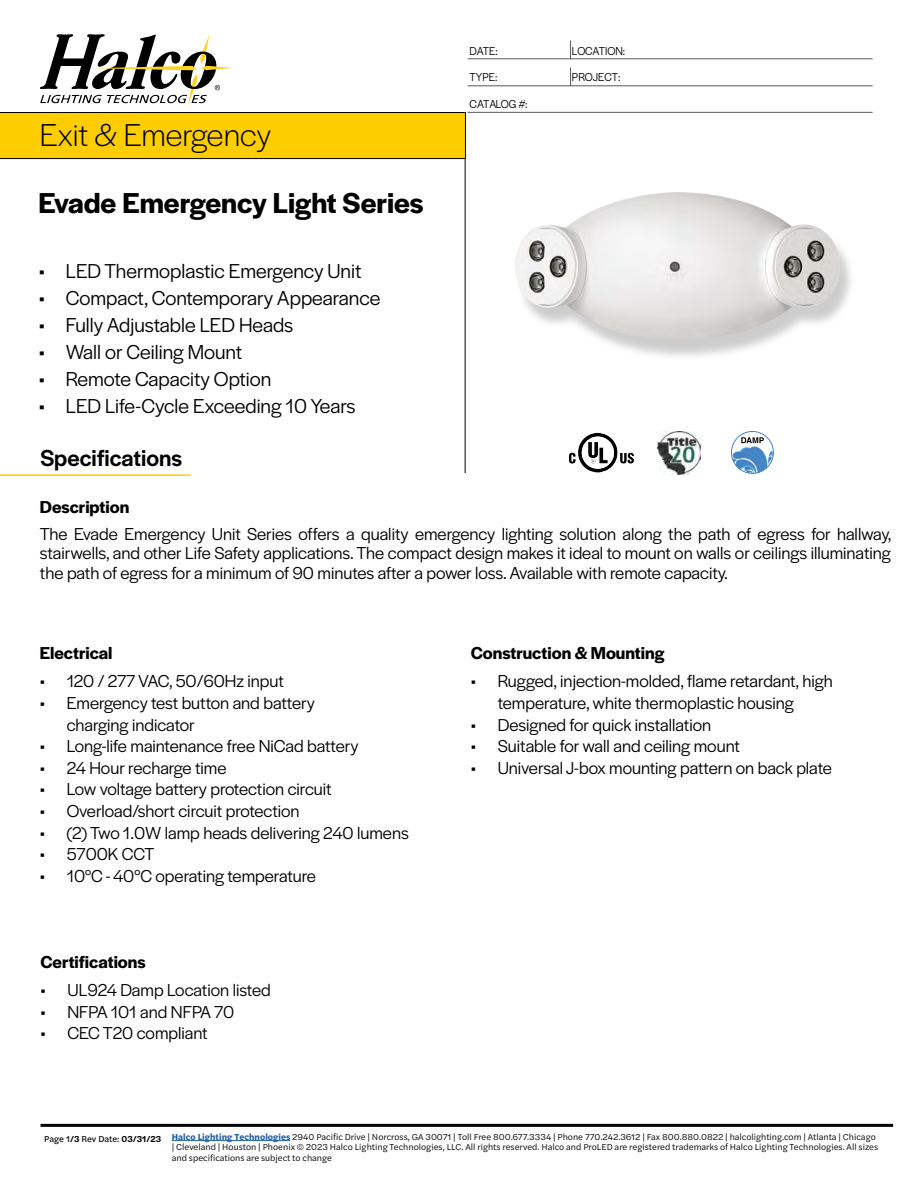
<style>
.page{position:relative;width:918px;height:1188px;background:#fff}
.page>*{position:absolute;margin:0;border:0;box-sizing:border-box;transform-origin:0 0}
.t1{font:300 33px "Halyard Display";color:#000}
.t2{font:600 30px "Halyard Display";color:#000}
.t3{font:500 24px "Halyard Display";color:#000}
.t4{font:21px "Halyard Display";color:#000}
.t5{font:18px/19.5px "Halyard Display";color:#000}
.t6{font:600 18px "Halyard Display";color:#000}
.t7{font:12px "Halyard Display";color:#000;scale:.95 1}
.t8{font:12px "Halyard Display";letter-spacing:-.02em;color:#000;scale:.95 1}
.t9{font:9px/10.8px "Halyard Text";color:#000}
.t10{font:9px "Halyard Text";color:#000}
.s1{font-weight:600}
.s2{font-weight:700;color:#215e9e}
</style>
<div class="page">
<hr style="left:465px;top:121px;width:1px;height:352px;background:#000">
<div style="left:0;top:112px;width:466px;height:47px;background:#fecd00"></div>
<svg style="left:40px;top:34px;width:193px;height:71px"></svg>
<hr style="left:0;top:474px;width:191px;height:2px;background:#fecd00">
<hr style="left:40px;top:1124px;width:853px;height:3px;background:#000">
<hr style="left:468px;top:59px;width:405px;height:1px;background:#59595c">
<svg style="left:570px;top:41px;width:1px;height:18px"></svg>
<hr style="left:468px;top:86px;width:405px;height:1px;background:#59595c">
<svg style="left:570px;top:68px;width:1px;height:18px"></svg>
<hr style="left:468px;top:112px;width:405px;height:1px;background:#59595c">
<svg style="left:569px;top:433px;width:65px;height:39px"></svg>
<img style="left:657px;top:431px;width:43px;height:43px">
<svg style="left:731px;top:437px;width:43px;height:36px"></svg>
<div style="left:731px;top:431px;width:43px;height:43px;border:1px solid #4583c4;border-radius:50%"></div>
<div style="left:514px;top:196px;width:341px;height:165px;background:#000;opacity:.2"></div>
<img style="left:514px;top:192px;width:326px;height:148px">
<hr style="left:172px;top:1140px;width:118px;height:1px;background:#215e9e">
<h1 class="t1" style="left:40px;top:112px;width:233px">Exit &amp; Emergency</h1>
<h2 class="t2" style="left:38px;top:181px;width:387px">Evade Emergency Light Series</h2>
<p class="t4" style="left:39px;top:256px;width:324px">• LED Thermoplastic Emergency Unit</p>
<p class="t4" style="left:39px;top:283px;width:343px">• Compact, Contemporary Appearance</p>
<p class="t4" style="left:39px;top:310px;width:256px">• Fully Adjustable LED Heads</p>
<p class="t4" style="left:39px;top:337px;width:205px">• Wall or Ceiling Mount</p>
<p class="t4" style="left:39px;top:364px;width:234px">• Remote Capacity Option</p>
<p class="t4" style="left:39px;top:391px;width:318px">• LED Life-Cycle Exceeding 10 Years</p>
<p class="t7" style="left:470px;top:42px;width:31px">DATE:</p>
<p class="t7" style="left:572px;top:42px;width:58px">LOCATION:</p>
<p class="t7" style="left:470px;top:69px;width:31px">TYPE:</p>
<p class="t7" style="left:572px;top:69px;width:53px">PROJECT:</p>
<p class="t8" style="left:470px;top:95px;width:63px">CATALOG #:</p>
<h3 class="t3" style="left:40px;top:441px;width:143px">Specifications</h3>
<p class="t6" style="left:40px;top:495px;width:91px">Description</p>
<p class="t5" style="left:40px;top:523px;width:853px;text-align:justify">The Evade Emergency Unit Series offers a quality emergency lighting solution along the path of egress for hallway, stairwells, and other Life Safety applications. The compact design makes it ideal to mount on walls or ceilings illuminating the path of egress for a minimum of 90 minutes after a power loss. Available with remote capacity.</p>
<p class="t6" style="left:40px;top:640px;width:74px">Electrical</p>
<p class="t5" style="left:40px;top:671px;width:246px">• 120 / 277 VAC, 50/60Hz input</p>
<p class="t5" style="left:67px;top:691px;width:250px;line-height:21.6px;text-indent:-27px">• Emergency test button and battery charging indicator</p>
<p class="t5" style="left:40px;top:735px;width:321px">• Long-life maintenance free NiCad battery</p>
<p class="t5" style="left:40px;top:757px;width:188px">• 24 Hour recharge time</p>
<p class="t5" style="left:40px;top:779px;width:294px">• Low voltage battery protection circuit</p>
<p class="t5" style="left:40px;top:800px;width:261px">• Overload/short circuit protection</p>
<p class="t5" style="left:40px;top:822px;width:371px">• (2) Two 1.0W lamp heads delivering 240 lumens</p>
<p class="t5" style="left:40px;top:843px;width:116px">• 5700K CCT</p>
<p class="t5" style="left:40px;top:865px;width:278px">• 10°C - 40°C operating temperature</p>
<p class="t6" style="left:41px;top:949px;width:107px">Certifications</p>
<p class="t5" style="left:41px;top:979px;width:232px">• UL924 Damp Location listed</p>
<p class="t5" style="left:40px;top:1001px;width:195px">• NFPA 101 and NFPA 70</p>
<p class="t5" style="left:40px;top:1022px;width:169px">• CEC T20 compliant</p>
<p class="t6" style="left:471px;top:640px;width:195px">Construction &amp; Mounting</p>
<p class="t5" style="left:498px;top:670px;width:337px;line-height:21.6px;text-indent:-27px">• Rugged, injection-molded, flame retardant, high temperature, white thermoplastic housing</p>
<p class="t5" style="left:471px;top:714px;width:242px">• Designed for quick installation</p>
<p class="t5" style="left:471px;top:735px;width:271px">• Suitable for wall and ceiling mount</p>
<p class="t5" style="left:471px;top:757px;width:363px">• Universal J-box mounting pattern on back plate</p>
<p class="t10" style="left:44px;top:1132px;width:118px">Page 1<span class="s1">/3</span> Rev Date: <span class="s1">03/31/23</span></p>
<p class="t9" style="left:172px;top:1131px;width:708px"><span class="s2">Halco Lighting Technologies</span> 2940 Pacific Drive | Norcross, GA 30071 | Toll Free 800.677.3334 | Phone 770.242.3612 | Fax 800.880.0822 | halcolighting.com | Atlanta | Chicago | Cleveland | Houston | Phoenix © 2023 Halco Lighting Technologies, LLC. All rights reserved. Halco and ProLED are registered trademarks of Halco Lighting Technologies. All sizes and specifications are subject to change</p>
</div>
